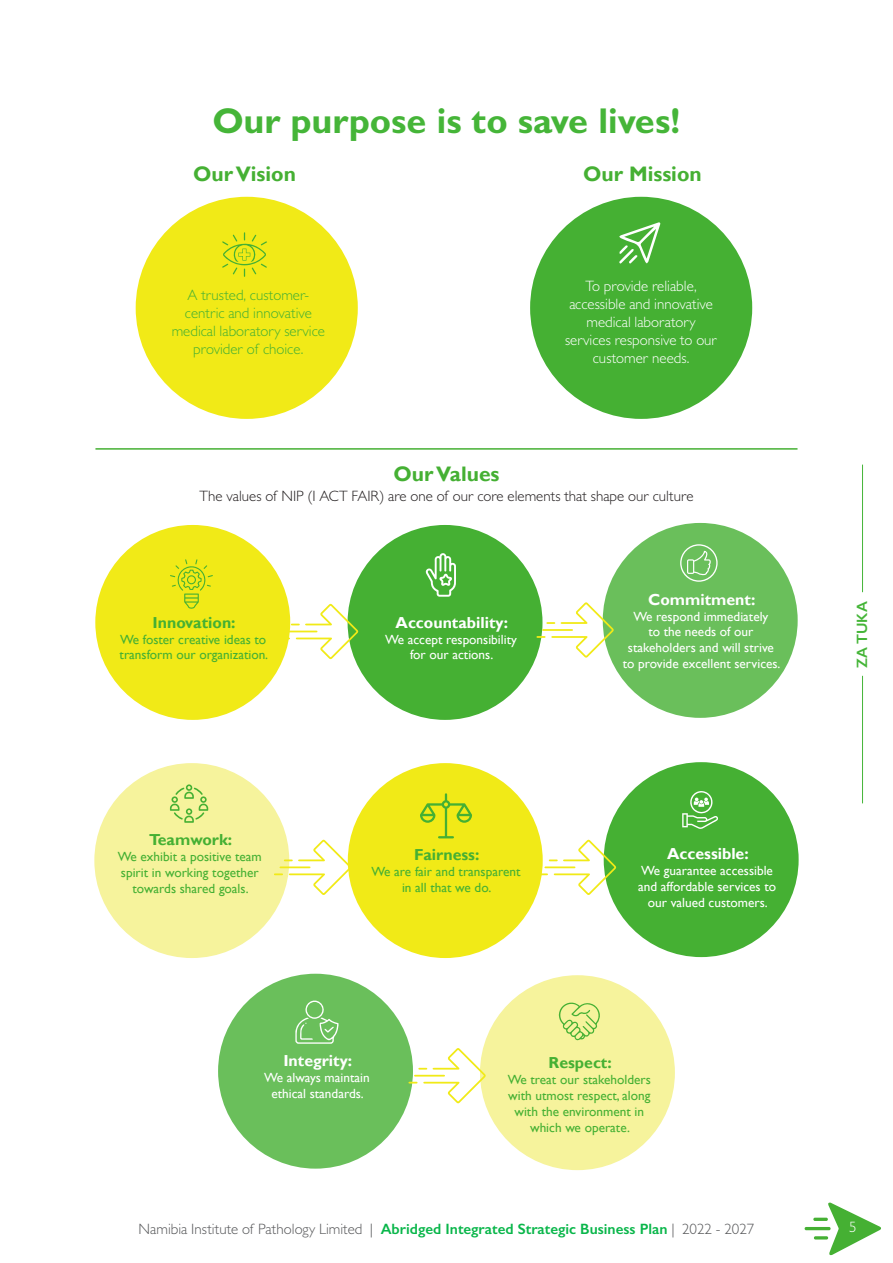
<style>
.page{position:relative;width:893px;height:1263px;background:#fff}
.page>*{position:absolute;margin:0;border:0;box-sizing:border-box;transform-origin:0 0}
.t1{font:700 36px "Gill Sans";color:#45b538}
.t2{font:700 21px "Gill Sans";color:#45b033}
.t3{font:700 15.9px "Gill Sans";color:#fff}
.t4{font:700 15.9px "Gill Sans";color:#45b033}
.t5{font:300 15px/18px "Gill Sans";color:#fff;text-align:center}
.t6{font:300 15px "Gill Sans";color:#57585a}
.t7{font:300 15px/18px "Gill Sans";color:#45b033;text-align:center}
.t8{font:300 15px "Gill Sans";color:#231f20}
.t9{font:600 15px "Gill Sans";color:#45b538}
.t10{font:13.35px/15.9px "Gill Sans";color:#45b033;text-align:center}
.t11{font:13.35px/15.9px "Gill Sans";color:#fff;text-align:center}
.s1{font-weight:600;color:#09b64a}
</style>
<div class="page">
<svg style="left:828px;top:1202px;width:53px;height:53px"></svg>
<hr style="left:813px;top:1218px;width:15px;height:3px;background:#45b033;border-radius:2px">
<hr style="left:805px;top:1227px;width:26px;height:3px;background:#45b033;border-radius:2px">
<hr style="left:814px;top:1236px;width:14px;height:3px;background:#45b033;border-radius:2px">
<hr style="left:862px;top:676px;width:1px;height:127px;background:#45b538">
<hr style="left:862px;top:465px;width:1px;height:127px;background:#45b538">
<div style="left:136px;top:197px;width:222px;height:222px;background:#f1ea17;border-radius:50%"></div>
<div style="left:530px;top:197px;width:222px;height:222px;background:#45b033;border-radius:50%"></div>
<svg style="left:222px;top:232px;width:45px;height:45px"></svg>
<svg style="left:619px;top:222px;width:41px;height:42px"></svg>
<div style="left:95px;top:525px;width:195px;height:195px;background:#f1ea17;border-radius:50%"></div>
<div style="left:603px;top:523px;width:195px;height:195px;background:#6abf5b;border-radius:50%"></div>
<div style="left:348px;top:525px;width:194px;height:195px;background:#45b033;border-radius:50%"></div>
<svg style="left:170px;top:559px;width:43px;height:50px"></svg>
<svg style="left:425px;top:553px;width:31px;height:44px"></svg>
<svg style="left:680px;top:544px;width:38px;height:38px"></svg>
<svg style="left:283px;top:603px;width:76px;height:56px"></svg>
<svg style="left:536px;top:602px;width:78px;height:56px"></svg>
<div style="left:348px;top:763px;width:195px;height:195px;background:#f1ea17;border-radius:50%"></div>
<div style="left:94px;top:763px;width:195px;height:195px;background:#f6f39c;border-radius:50%"></div>
<div style="left:604px;top:762px;width:195px;height:195px;background:#45b033;border-radius:50%"></div>
<svg style="left:170px;top:784px;width:38px;height:39px"></svg>
<svg style="left:420px;top:793px;width:52px;height:45px"></svg>
<svg style="left:682px;top:791px;width:36px;height:38px"></svg>
<svg style="left:274px;top:839px;width:78px;height:56px"></svg>
<svg style="left:539px;top:839px;width:77px;height:56px"></svg>
<div style="left:218px;top:974px;width:195px;height:195px;background:#6abf5b;border-radius:50%"></div>
<div style="left:480px;top:975px;width:195px;height:195px;background:#f6f39c;border-radius:50%"></div>
<svg style="left:559px;top:1002px;width:41px;height:39px"></svg>
<svg style="left:295px;top:1000px;width:43px;height:44px"></svg>
<svg style="left:408px;top:1048px;width:78px;height:55px"></svg>
<hr style="left:95px;top:448px;width:702px;height:2px;background:#45b033">
<p class="t1" style="left:213px;top:99px;width:469px">Our purpose is to save lives!</p>
<p class="t2" style="left:193px;top:162px;width:104px">Our Vision</p>
<p class="t2" style="left:583px;top:162px;width:120px">Our Mission</p>
<p class="t7" style="left:172px;top:285px;width:155px">A trusted, customer&shy;centric and innovative medical laboratory service provider of choice.</p>
<p class="t2" style="left:393px;top:461px;width:108px">Our Values</p>
<p class="t5" style="left:565px;top:276px;width:154px">To provide reliable, accessible and innovative medical laboratory services responsive to our customer needs.</p>
<p class="t8" style="left:200px;top:487px;width:495px">The values of NIP (I ACT FAIR) are one of our core elements that shape our culture</p>
<p class="t4" style="left:152px;top:613px;width:85px">Innovation:</p>
<p class="t10" style="left:120px;top:631px;width:150px;text-align:left">We foster creative ideas to transform our organization.</p>
<p class="t3" style="left:396px;top:613px;width:114px">Accountability:</p>
<p class="t11" style="left:385px;top:631px;width:133px">We accept responsibility for our actions.</p>
<p class="t4" style="left:149px;top:830px;width:85px">Teamwork:</p>
<p class="t10" style="left:118px;top:848px;width:145px">We exhibit a positive team spirit in working together towards shared goals.</p>
<p class="t4" style="left:414px;top:845px;width:67px">Fairness:</p>
<p class="t10" style="left:372px;top:864px;width:150px">We are fair and transparent in all that we do.</p>
<p class="t3" style="left:648px;top:590px;width:109px">Commitment:</p>
<p class="t11" style="left:623px;top:608px;width:159px">We respond immediately<br>to the needs of our stakeholders and will strive to provide excellent services.</p>
<p class="t3" style="left:667px;top:844px;width:83px">Accessible:</p>
<p class="t11" style="left:638px;top:863px;width:139px">We guarantee accessible and affordable services to our valued customers.</p>
<p class="t3" style="left:283px;top:1051px;width:70px">Integrity:</p>
<p class="t11" style="left:264px;top:1070px;width:107px">We always maintain ethical standards.</p>
<p class="t4" style="left:549px;top:1053px;width:65px">Respect:</p>
<p class="t10" style="left:508px;top:1071px;width:145px">We treat our stakeholders with utmost respect, along with the environment in which we operate.</p>
<p class="t9" style="left:853px;top:668px;width:68px;rotate:-90deg">ZA TUKA</p>
<p class="t6" style="left:139px;top:1220px;width:617px">Namibia Institute of Pathology Limited | <span class="s1">Abridged Integrated Strategic Business Plan</span> | 2022 - 2027</p>
<p class="t5" style="left:849px;top:1218px;width:9px">5</p>
</div>
